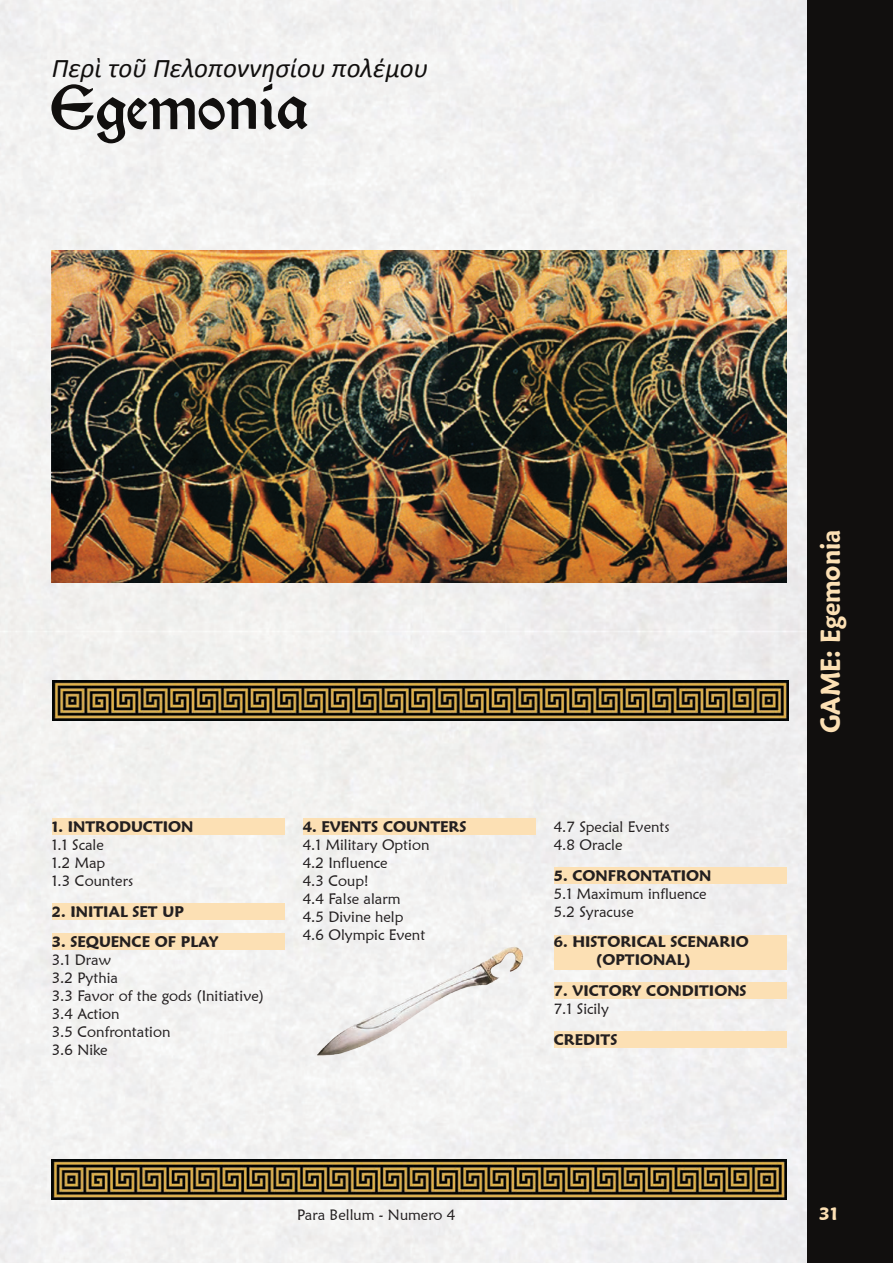
<style>
.page{position:relative;width:893px;height:1263px;background:#fff}
.page>*{position:absolute;margin:0;border:0;box-sizing:border-box;transform-origin:0 0}
.Titolo{font:900 69px "Morris Roman";color:#110f0e}
.Occhiello{font:italic 27px "Calibri";color:#110f0e}
.Titolo_lato_pagina{font:600 27px "Maiandra GD";color:#fce0b4;scale:.9 1}
.Numero_pagina_chiaro{font:600 18px "Maiandra GD";color:#fce0b4}
.Gioco_-_Indice{font:15px "Maiandra GD";color:#231f20}
.Gioco_-_Titolo_indic{font:600 15px/18px "Maiandra GD";color:#231f20}
.Piede_pagina{font:15px "Maiandra GD";color:#231f20}
</style>
<div class="page">
<div style="left:0;top:0;width:808px;height:1263px;background:#f2f1f1"></div>
<div style="left:808px;top:0;width:85px;height:1263px;background:#110f0e"></div>
<img style="left:51px;top:250px;width:735px;height:332px">
<img style="left:51px;top:1159px;width:736px;height:40px">
<img style="left:53px;top:680px;width:735px;height:41px">
<div style="left:52px;top:819px;width:233px;height:16px;background:#fce0b4"></div>
<div style="left:52px;top:934px;width:233px;height:16px;background:#fce0b4"></div>
<div style="left:52px;top:903px;width:233px;height:17px;background:#fce0b4"></div>
<div style="left:554px;top:867px;width:233px;height:17px;background:#fce0b4"></div>
<div style="left:303px;top:819px;width:233px;height:16px;background:#fce0b4"></div>
<div style="left:554px;top:935px;width:233px;height:35px;background:#fce0b4"></div>
<div style="left:554px;top:982px;width:233px;height:17px;background:#fce0b4"></div>
<div style="left:554px;top:1032px;width:233px;height:16px;background:#fce0b4"></div>
<img style="left:312px;top:944px;width:214px;height:117px">
<p class="Occhiello" style="left:52px;top:49px;width:378px">Περὶ τοῦ Πελοποννησίου πoλέμου</p>
<p class="Titolo" style="left:51px;top:70px;width:260px">Egemonia</p>
<p class="Gioco_-_Titolo_indic" style="left:52px;top:817px;width:143px">1. INTRODUCTION</p>
<p class="Gioco_-_Indice" style="left:52px;top:835px;width:54px">1.1 Scale</p>
<p class="Gioco_-_Indice" style="left:52px;top:853px;width:55px">1.2 Map</p>
<p class="Gioco_-_Indice" style="left:52px;top:871px;width:83px">1.3 Counters</p>
<p class="Gioco_-_Titolo_indic" style="left:52px;top:902px;width:134px">2. INITIAL SET UP</p>
<p class="Gioco_-_Titolo_indic" style="left:52px;top:933px;width:168px">3. SEQUENCE OF PLAY</p>
<p class="Gioco_-_Indice" style="left:52px;top:951px;width:61px">3.1 Draw</p>
<p class="Gioco_-_Indice" style="left:52px;top:969px;width:68px">3.2 Pythia</p>
<p class="Gioco_-_Indice" style="left:52px;top:987px;width:214px">3.3 Favor of the gods (Initiative)</p>
<p class="Gioco_-_Indice" style="left:52px;top:1005px;width:69px">3.4 Action</p>
<p class="Gioco_-_Indice" style="left:52px;top:1023px;width:120px">3.5 Confrontation</p>
<p class="Gioco_-_Indice" style="left:52px;top:1041px;width:57px">3.6 Nike</p>
<p class="Gioco_-_Titolo_indic" style="left:303px;top:817px;width:165px">4. EVENTS COUNTERS</p>
<p class="Gioco_-_Indice" style="left:303px;top:835px;width:128px">4.1 Military Option</p>
<p class="Gioco_-_Indice" style="left:303px;top:853px;width:86px">4.2 Influence</p>
<p class="Gioco_-_Indice" style="left:303px;top:871px;width:68px">4.3 Coup!</p>
<p class="Gioco_-_Indice" style="left:303px;top:889px;width:99px">4.4 False alarm</p>
<p class="Gioco_-_Indice" style="left:303px;top:907px;width:102px">4.5 Divine help</p>
<p class="Gioco_-_Indice" style="left:303px;top:925px;width:124px">4.6 Olympic Event</p>
<p class="Gioco_-_Indice" style="left:554px;top:817px;width:117px">4.7 Special Events</p>
<p class="Gioco_-_Indice" style="left:554px;top:835px;width:70px">4.8 Oracle</p>
<p class="Gioco_-_Titolo_indic" style="left:554px;top:866px;width:159px">5. CONFRONTATION</p>
<p class="Gioco_-_Indice" style="left:554px;top:884px;width:154px">5.1 Maximum influence</p>
<p class="Gioco_-_Indice" style="left:554px;top:902px;width:81px">5.2 Syracuse</p>
<p class="Gioco_-_Titolo_indic" style="left:596px;top:933px;width:154px;text-indent:-43px">6. HISTORICAL SCENARIO (OPTIONAL)</p>
<p class="Gioco_-_Titolo_indic" style="left:554px;top:982px;width:194px">7. VICTORY CONDITIONS</p>
<p class="Gioco_-_Indice" style="left:554px;top:1000px;width:57px">7.1 Sicily</p>
<p class="Gioco_-_Titolo_indic" style="left:554px;top:1030px;width:65px">CREDITS</p>
<p class="Titolo_lato_pagina" style="left:814px;top:733px;width:228px;rotate:-90deg">GAME: Egemonia</p>
<p class="Piede_pagina" style="left:297px;top:1206px;width:160px">Para Bellum - Numero 4</p>
<p class="Numero_pagina_chiaro" style="left:819px;top:1203px;width:21px">31</p>
</div>
